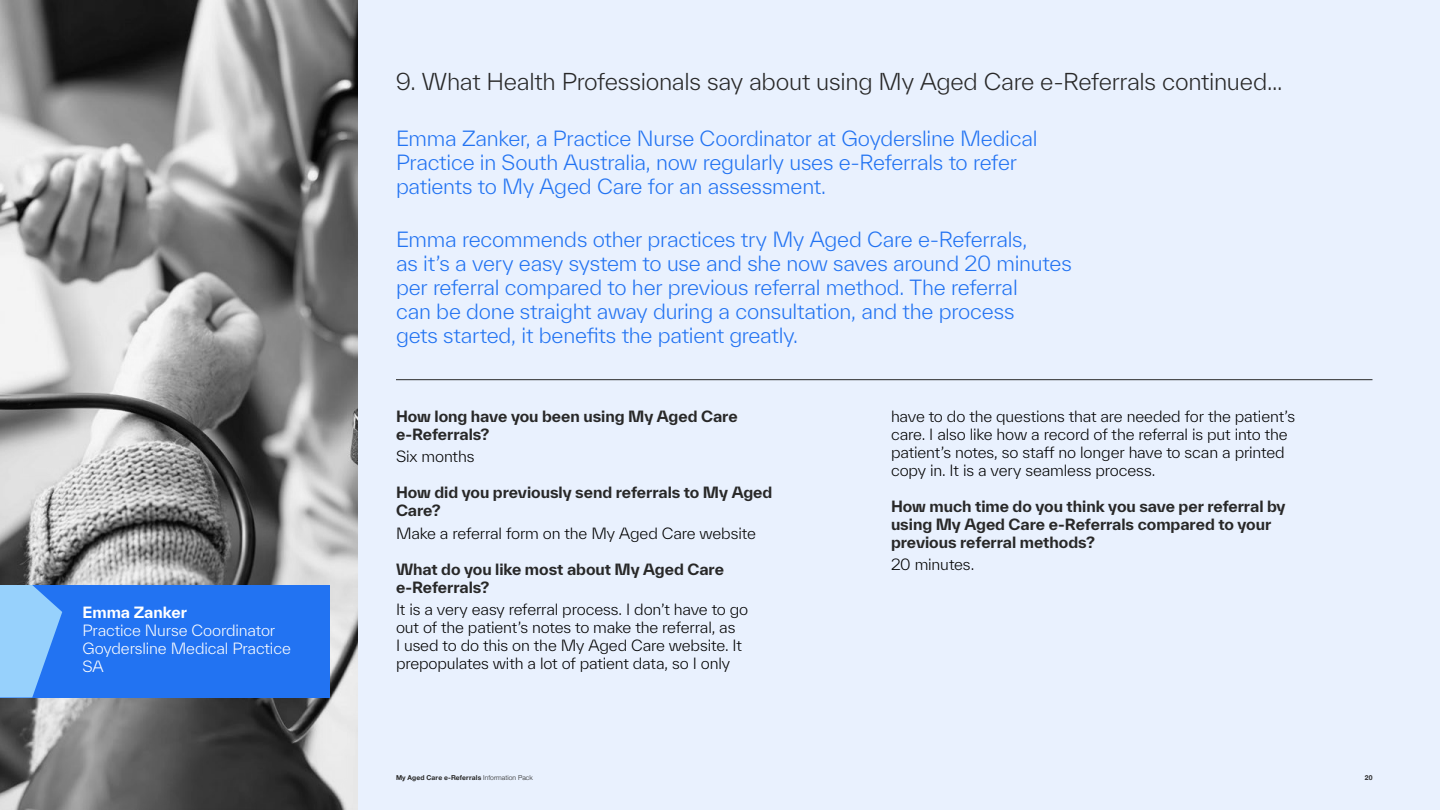
<style>
.page{position:relative;width:1440px;height:810px;background:#e9f1fe}
.page>*{position:absolute;margin:0;border:0;box-sizing:border-box;transform-origin:0 0}
.t1{font:300 22.5px "TWK Everett";letter-spacing:-.01em;color:#282828}
.t2{font:300 20.25px/24px "TWK Everett";letter-spacing:-.01em;color:#2273f2}
.t3{font:300 15px/18px "TWK Everett";letter-spacing:-.01em;color:#000}
.t4{font:700 15px/18px "TWK Everett";letter-spacing:-.005em;color:#282828}
.t5{font:300 15px/18px "TWK Everett";letter-spacing:-.01em;color:#fff}
.t6{font:700 15px "TWK Everett";color:#fff}
.t7{font:700 6.75px "Helvetica Neue";letter-spacing:.02em;color:#282828}
.s1{font-weight:300}
</style>
<div class="page">
<svg style="left:0;top:0;width:358px;height:810px;background:#8a8a8a"></svg>
<div style="left:0;top:585px;width:330px;height:113px;background:#2273f2"></div>
<svg style="left:0;top:585px;width:62px;height:112px"></svg>
<hr style="left:396px;top:380px;width:976px;height:1px;background:#282828">
<p class="t6" style="left:82px;top:602px;width:106px">Emma Zanker</p>
<p class="t5" style="left:82px;top:621px;width:210px">Practice Nurse Coordinator<br>Goydersline Medical Practice<br>SA</p>
<p class="t1" style="left:396px;top:67px;width:888px">9. What Health Professionals say about using My Aged Care e-Referrals continued...</p>
<p class="t2" style="left:396px;top:127px;width:643px">Emma Zanker, a Practice Nurse Coordinator at Goydersline Medical<br>Practice in South Australia, now regularly uses e-Referrals to refer patients to My Aged Care for an assessment.</p>
<p class="t2" style="left:396px;top:227px;width:677px">Emma recommends other practices try My Aged Care e-Referrals,<br>as it’s a very easy system to use and she now saves around 20 minutes per referral compared to her previous referral method. The referral<br>can be done straight away during a consultation, and the process<br>gets started, it benefits the patient greatly.</p>
<p class="t4" style="left:396px;top:407px;width:343px">How long have you been using My Aged Care e-Referrals?</p>
<p class="t3" style="left:396px;top:448px;width:80px">Six months</p>
<p class="t4" style="left:396px;top:483px;width:378px">How did you previously send referrals to My Aged<br>Care?</p>
<p class="t3" style="left:396px;top:524px;width:361px">Make a referral form on the My Aged Care website</p>
<p class="t4" style="left:396px;top:560px;width:330px">What do you like most about My Aged Care e-Referrals?</p>
<p class="t3" style="left:396px;top:601px;width:354px">It is a very easy referral process. I don’t have to go out of the patient’s notes to make the referral, as<br>I used to do this on the My Aged Care website. It prepopulates with a lot of patient data, so I only</p>
<p class="t3" style="left:891px;top:407px;width:406px">have to do the questions that are needed for the patient’s care. I also like how a record of the referral is put into the patient’s notes, so staff no longer have to scan a printed copy in. It is a very seamless process.</p>
<p class="t4" style="left:891px;top:497px;width:396px">How much time do you think you save per referral by using My Aged Care e-Referrals compared to your previous referral methods?</p>
<p class="t3" style="left:891px;top:556px;width:85px">20 minutes.</p>
<p class="t7" style="left:396px;top:772px;width:138px">My Aged Care e-Referrals <span class="s1">Information Pack</span></p>
<p class="t7" style="left:1365px;top:772px;width:9px">20</p>
</div>
